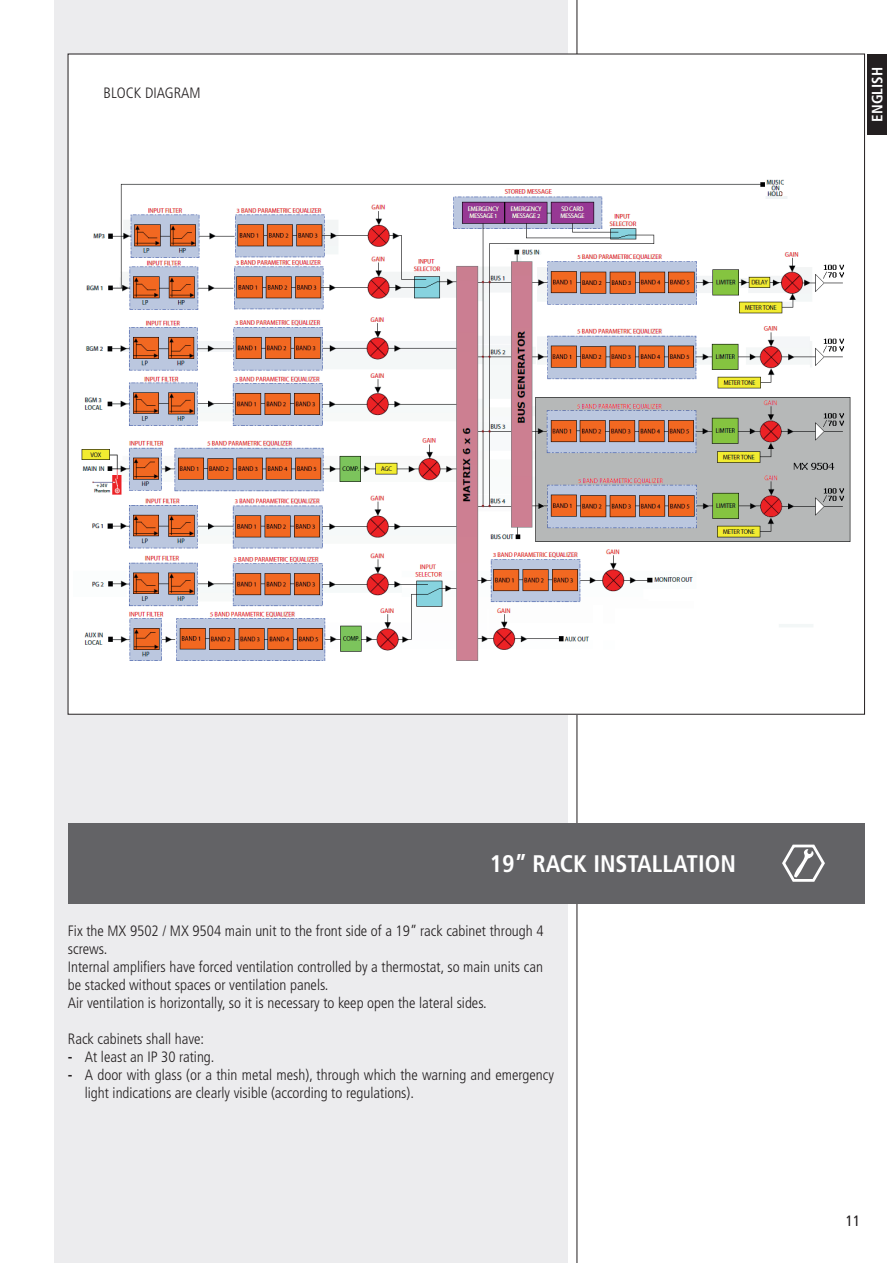
<style>
.page{position:relative;width:893px;height:1263px;background:#fff}
.page>*{position:absolute;margin:0;border:0;box-sizing:border-box;transform-origin:0 0}
.t1{font:700 condensed 24px "Frutiger LT Std";color:#fff}
.t2{font:300 condensed 15px/18px "Frutiger LT Std";color:#231f20}
.t3{font:700 condensed 15px "Frutiger LT Std";color:#fff}
.t4{font:condensed 15px "Frutiger LT Std";color:#231f20}
.s1{font-weight:700}
</style>
<div class="page">
<div style="left:54px;top:0;width:514px;height:1263px;background:#ececee"></div>
<hr style="left:577px;top:0;width:1px;height:1263px;background:#231f20">
<div style="left:867px;top:54px;width:20px;height:81px;background:#231f20"></div>
<div style="left:68px;top:54px;width:796px;height:660px;background:#fff"></div>
<img style="left:81px;top:179px;width:770px;height:482px">
<div style="left:68px;top:823px;width:797px;height:80px;background:#636366"></div>
<svg style="left:782px;top:844px;width:43px;height:38px"></svg>
<p class="t2" style="left:104px;top:84px;width:98px">BLOCK DIAGRAM</p>
<p class="t3" style="left:868px;top:122px;width:56px;rotate:-90deg">ENGLISH</p>
<h1 class="t1" style="left:490px;top:850px;width:248px">19” RACK INSTALLATION</h1>
<p class="t2" style="left:68px;top:922px;width:477px">Fix the MX 9502 / MX 9504 main unit to the front side of a 19” rack cabinet through 4 screws.<br>Internal amplifiers have forced ventilation controlled by a thermostat, so main units can be stacked without spaces or ventilation panels.<br>Air ventilation is horizontally, so it is necessary to keep open the lateral sides.</p>
<p class="t2" style="left:68px;top:1030px;width:138px">Rack cabinets shall have:</p>
<p class="t2" style="left:68px;top:1048px;width:148px"><span class="s1">-</span> At least an IP 30 rating.</p>
<p class="t2" style="left:85px;top:1066px;width:471px;text-indent:-17px"><span class="s1">-</span> A door with glass (or a thin metal mesh), through which the warning and emergency light indications are clearly visible (according to regulations).</p>
<p class="t4" style="left:846px;top:1211px;width:16px">11</p>
</div>
